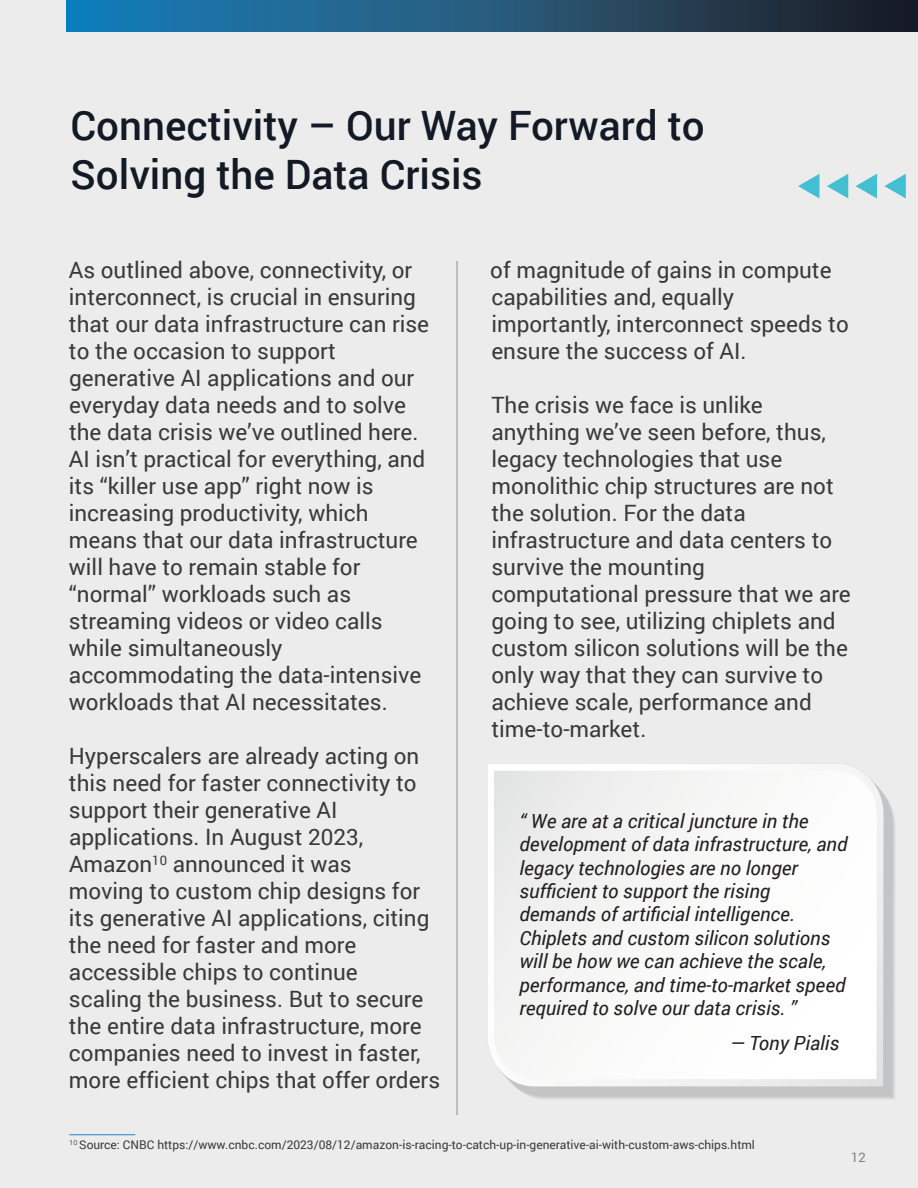
<style>
.page{position:relative;width:918px;height:1188px;background:#edecec}
.page>*{position:absolute;margin:0;border:0;box-sizing:border-box;transform-origin:0 0}
.t1{font:500 40.5px/48.6px "Roboto";color:#131a25}
.t2{font:22.5px/27px "Roboto";color:#383938}
.t3{font:italic 19.5px/23.4px "Roboto";color:#231f20}
.t4{font:13.05px "Roboto";color:#808285}
.t5{font:12px "Roboto";color:#383938}
</style>
<div class="page">
<svg style="left:66px;top:0;width:852px;height:32px;background:#205374"></svg>
<hr style="left:457px;top:261px;width:1px;height:854px;background:#939598">
<hr style="left:69px;top:1134px;width:66px;height:1px;background:#2086c8">
<svg style="left:884px;top:174px;width:22px;height:25px"></svg>
<svg style="left:856px;top:174px;width:21px;height:25px"></svg>
<svg style="left:827px;top:174px;width:21px;height:25px"></svg>
<svg style="left:798px;top:174px;width:22px;height:25px"></svg>
<svg style="left:488px;top:764px;width:396px;height:322px"></svg>
<svg style="left:494px;top:771px;width:383px;height:308px"></svg>
<h1 class="t1" style="left:71px;top:100px;width:636px">Connectivity – Our Way Forward to<br>Solving the Data Crisis</h1>
<p class="t2" style="left:69px;top:256px;width:362px">As outlined above, connectivity, or interconnect, is crucial in ensuring that our data infrastructure can rise to the occasion to support generative AI applications and our everyday data needs and to solve the data crisis we’ve outlined here.<br>AI isn’t practical for everything, and its “killer use app” right now is increasing productivity, which means that our data infrastructure will have to remain stable for “normal” workloads such as streaming videos or video calls while simultaneously accommodating the data-intensive workloads that AI necessitates.</p>
<p class="t2" style="left:69px;top:742px;width:373px">Hyperscalers are already acting on this need for faster connectivity to support their generative AI applications. In August 2023, Amazon<sup>10</sup> announced it was<br>moving to custom chip designs for its generative AI applications, citing the need for faster and more accessible chips to continue<br>scaling the business. But to secure the entire data infrastructure, more companies need to invest in faster, more efficient chips that offer orders</p>
<p class="t2" style="left:490px;top:256px;width:343px">of magnitude of gains in compute</p>
<p class="t2" style="left:491px;top:283px;width:359px">capabilities and, equally importantly, interconnect speeds to ensure the success of AI.</p>
<p class="t2" style="left:491px;top:391px;width:361px">The crisis we face is unlike anything we’ve seen before, thus, legacy technologies that use monolithic chip structures are not the solution. For the data infrastructure and data centers to survive the mounting computational pressure that we are going to see, utilizing chiplets and custom silicon solutions will be the only way that they can survive to achieve scale, performance and time-to-market.</p>
<p class="t3" style="left:519px;top:809px;width:330px">“ We are at a critical juncture in the development of data infrastructure, and legacy technologies are no longer sufficient to support the rising demands of artificial intelligence.<br>Chiplets and custom silicon solutions will be how we can achieve the scale, performance, and time-to-market speed required to solve our data crisis. ”</p>
<p class="t3" style="left:730px;top:1031px;width:111px">— Tony Pialis</p>
<p class="t5" style="left:69px;top:1136px;width:687px"><sup>10</sup> Source: CNBC https://www.cnbc.com/2023/08/12/amazon-is-racing-to-catch-up-in-generative-ai-with-custom-aws-chips.html</p>
<p class="t4" style="left:851px;top:1149px;width:16px">12</p>
</div>
